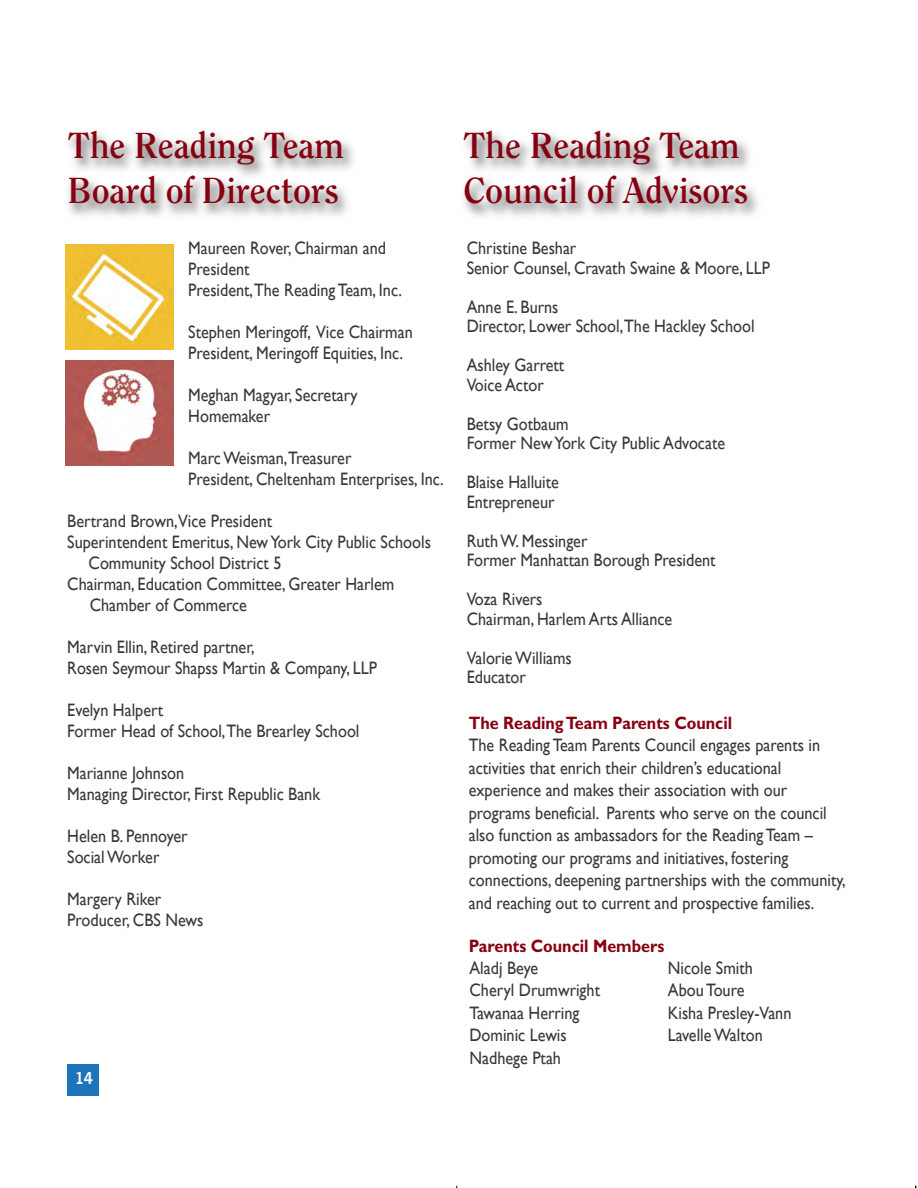
<style>
.page{position:relative;width:918px;height:1188px;background:#fff}
.page>*{position:absolute;margin:0;border:0;box-sizing:border-box;transform-origin:0 0}
.t1{font:700 36px "Clearface";letter-spacing:-.005em;color:#860012}
.t2{font:18px/22.5px "Gill Sans";color:#393738;scale:.9 1}
.t3{font:700 18px "Gill Sans";color:#860012;scale:.9 1}
.t4{font:600 18px "News Got T";color:#fff}
.s1{color:#fff}
</style>
<div class="page">
<img style="left:68px;top:133px;width:690px;height:84px">
<img style="left:65px;top:244px;width:108px;height:105px">
<img style="left:65px;top:361px;width:108px;height:105px">
<div style="left:67px;top:1064px;width:32px;height:32px;background:#1e74b9"></div>
<h1 class="t1" style="left:68px;top:124px;width:278px">The Reading Team</h1>
<h1 class="t1" style="left:464px;top:124px;width:278px">The Reading Team</h1>
<h1 class="t1" style="left:68px;top:169px;width:272px">Board of Directors</h1>
<h1 class="t1" style="left:464px;top:169px;width:286px">Council of Advisors</h1>
<p class="t2" style="left:188px;top:237px;width:239px;line-height:21px">Maureen Rover, Chairman and<br>President<br>President,The Reading Team, Inc.</p>
<p class="t2" style="left:188px;top:321px;width:251px;line-height:21px">Stephen Meringoff, Vice Chairman<br>President, Meringoff Equities, Inc.</p>
<p class="t2" style="left:188px;top:384px;width:190px;line-height:21px">Meghan Magyar, Secretary<br>Homemaker</p>
<p class="t2" style="left:188px;top:447px;width:286px;line-height:21px">Marc Weisman,Treasurer<br>President, Cheltenham Enterprises, Inc.</p>
<p class="t2" style="left:67px;top:510px;width:229px">Bertrand Brown,Vice President</p>
<p class="t2" style="left:67px;top:531px;width:406px">Superintendent Emeritus, New York City Public Schools</p>
<p class="t2" style="left:67px;top:552px;width:239px"><span class="s1">ccc</span>Community School District 5</p>
<p class="t2" style="left:67px;top:573px;width:365px">Chairman, Education Committee, Greater Harlem</p>
<p class="t2" style="left:90px;top:594px;width:176px">Chamber of Commerce</p>
<p class="t2" style="left:67px;top:636px;width:346px;line-height:21px">Marvin Ellin, Retired partner,<br>Rosen Seymour Shapss Martin &amp; Company, LLP</p>
<p class="t2" style="left:67px;top:699px;width:326px;line-height:21px">Evelyn Halpert<br>Former Head of School,The Brearley School</p>
<p class="t2" style="left:67px;top:762px;width:283px;line-height:21px">Marianne Johnson<br>Managing Director, First Republic Bank</p>
<p class="t2" style="left:67px;top:825px;width:135px;line-height:21px">Helen B. Pennoyer<br>Social Worker</p>
<p class="t2" style="left:67px;top:888px;width:153px;line-height:21px">Margery Riker<br>Producer, CBS News</p>
<p class="t2" style="left:467px;top:238px;width:339px;line-height:19.5px">Christine Beshar<br>Senior Counsel, Cravath Swaine &amp; Moore, LLP</p>
<p class="t2" style="left:467px;top:297px;width:321px;line-height:19.5px">Anne E. Burns<br>Director, Lower School,The Hackley School</p>
<p class="t2" style="left:467px;top:355px;width:110px;line-height:19.5px">Ashley Garrett<br>Voice Actor</p>
<p class="t2" style="left:467px;top:414px;width:289px;line-height:19.5px">Betsy Gotbaum<br>Former New York City Public Advocate</p>
<p class="t2" style="left:467px;top:472px;width:104px;line-height:19.5px">Blaise Halluite<br>Entrepreneur</p>
<p class="t2" style="left:467px;top:531px;width:278px;line-height:19.5px">Ruth W. Messinger<br>Former Manhattan Borough President</p>
<p class="t2" style="left:467px;top:589px;width:230px;line-height:19.5px">Voza Rivers<br>Chairman, Harlem Arts Alliance</p>
<p class="t2" style="left:467px;top:648px;width:118px;line-height:19.5px">Valorie Williams<br>Educator</p>
<p class="t3" style="left:469px;top:712px;width:294px">The Reading Team Parents Council</p>
<p class="t2" style="left:469px;top:734px;width:420px">The Reading Team Parents Council engages parents in activities that enrich their children’s educational experience and makes their association with our programs beneficial. Parents who serve on the council also function as ambassadors for the Reading Team – promoting our programs and initiatives, fostering connections, deepening partnerships with the community, and reaching out to current and prospective families.</p>
<p class="t3" style="left:469px;top:935px;width:219px">Parents Council Members</p>
<p class="t2" style="left:470px;top:957px;width:147px">Aladj Beye<br>Cheryl Drumwright<br>Tawanaa Herring<br>Dominic Lewis<br>Nadhege Ptah</p>
<p class="t2" style="left:668px;top:957px;width:139px">Nicole Smith<br>Abou Toure<br>Kisha Presley-Vann<br>Lavelle Walton</p>
<p class="t4" style="left:75px;top:1067px;width:20px">14</p>
</div>
